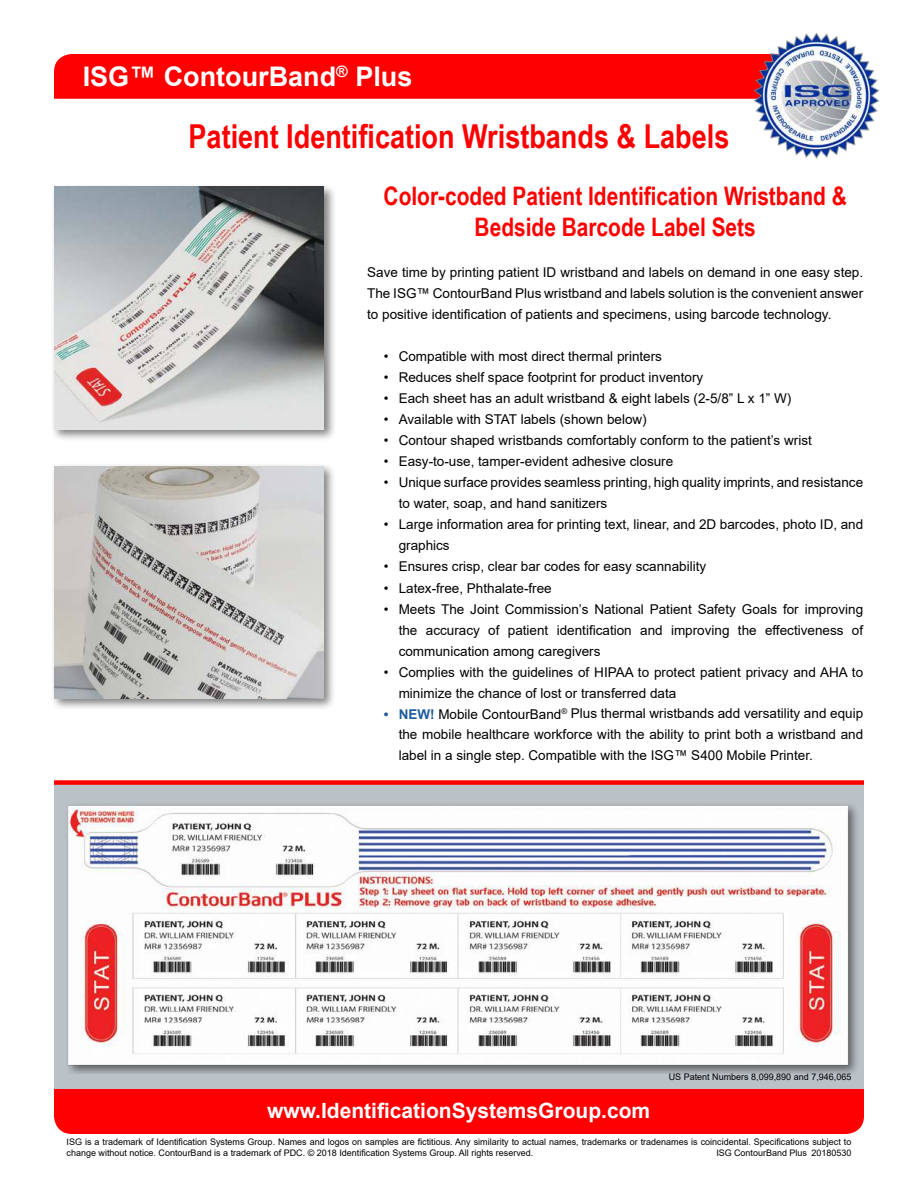
<style>
.page{position:relative;width:918px;height:1188px;background:#fff}
.page>*{position:absolute;margin:0;border:0;box-sizing:border-box;transform-origin:0 0}
.t1{font:700 33px "Arial Narrow";color:#f00}
.t2{font:700 27px "Arial";color:#fff}
.t3{font:700 25.5px/30.6px "Arial Narrow";color:#f00;text-align:center}
.t4{font:700 21px "Arial";color:#fff}
.t5{font:13.5px/21px "Arial";color:#000;text-align:justify}
.t6{font:9px/10.8px "Arial";color:#000}
.s1{font-weight:700;color:#205d9e}
</style>
<div class="page">
<div style="left:54px;top:783px;width:810px;height:311px;background:#bac1c7"></div>
<div style="left:54px;top:1089px;width:810px;height:45px;background:#f00"></div>
<div style="left:54px;top:54px;width:699px;height:45px;background:#f00"></div>
<img style="left:753px;top:33px;width:127px;height:126px">
<div style="left:54px;top:780px;width:810px;height:5px;background:#f00"></div>
<img style="left:68px;top:804px;width:788px;height:269px">
<div style="left:50px;top:183px;width:286px;height:259px;background:#000;opacity:.5"></div>
<img style="left:54px;top:187px;width:270px;height:243px">
<div style="left:50px;top:463px;width:286px;height:248px;background:#000;opacity:.5"></div>
<img style="left:54px;top:466px;width:270px;height:233px">
<h2 class="t2" style="left:83px;top:61px;width:331px">ISG™ ContourBand<sup>®</sup> Plus</h2>
<h1 class="t1" style="left:189px;top:111px;width:542px">Patient Identification Wristbands &amp; Labels</h1>
<h3 class="t3" style="left:384px;top:180px;width:465px">Color-coded Patient Identification Wristband &amp;<br>Bedside Barcode Label Sets</h3>
<p class="t5" style="left:367px;top:262px;width:498px">Save time by printing patient ID wristband and labels on demand in one easy step.<br>The ISG™ ContourBand Plus wristband and labels solution is the convenient answer to positive identification of patients and specimens, using barcode technology.</p>
<p class="t5" style="left:384px;top:346px;width:280px">• Compatible with most direct thermal printers</p>
<p class="t5" style="left:384px;top:367px;width:321px">• Reduces shelf space footprint for product inventory</p>
<p class="t5" style="left:384px;top:388px;width:409px">• Each sheet has an adult wristband &amp; eight labels (2-5/8” L x 1” W)</p>
<p class="t5" style="left:384px;top:409px;width:265px">• Available with STAT labels (shown below)</p>
<p class="t5" style="left:384px;top:430px;width:430px">• Contour shaped wristbands comfortably conform to the patient’s wrist</p>
<p class="t5" style="left:384px;top:451px;width:291px">• Easy-to-use, tamper-evident adhesive closure</p>
<p class="t5" style="left:399px;top:472px;width:466px;text-indent:-15px">• Unique surface provides seamless printing, high quality imprints, and resistance to water, soap, and hand sanitizers</p>
<p class="t5" style="left:399px;top:514px;width:466px;text-indent:-15px">• Large information area for printing text, linear, and 2D barcodes, photo ID, and graphics</p>
<p class="t5" style="left:384px;top:556px;width:324px">• Ensures crisp, clear bar codes for easy scannability</p>
<p class="t5" style="left:384px;top:577px;width:170px">• Latex-free, Phthalate-free</p>
<p class="t5" style="left:399px;top:598px;width:466px;text-indent:-15px">• Meets The Joint Commission’s National Patient Safety Goals for improving the accuracy of patient identification and improving the effectiveness of communication among caregivers</p>
<p class="t5" style="left:399px;top:661px;width:466px;text-indent:-15px">• Complies with the guidelines of HIPAA to protect patient privacy and AHA to minimize the chance of lost or transferred data</p>
<p class="t5" style="left:399px;top:703px;width:466px;text-indent:-15px"><span class="s1">• NEW!</span> Mobile ContourBand<sup>®</sup> Plus thermal wristbands add versatility and equip the mobile healthcare workforce with the ability to print both a wristband and label in a single step. Compatible with the ISG™ S400 Mobile Printer.</p>
<h3 class="t4" style="left:267px;top:1096px;width:385px">www.IdentificationSystemsGroup.com</h3>
<p class="t6" style="left:669px;top:1071px;width:184px">US Patent Numbers 8,099,890 and 7,946,065</p>
<p class="t6" style="left:67px;top:1136px;width:786px">ISG is a trademark of Identification Systems Group. Names and logos on samples are fictitious. Any similarity to actual names, trademarks or tradenames is coincidental. Specifications subject to change without notice. ContourBand is a trademark of PDC. © 2018 Identification Systems Group. All rights reserved.</p>
<p class="t6" style="left:716px;top:1147px;width:137px">ISG ContourBand Plus 20180530</p>
</div>
